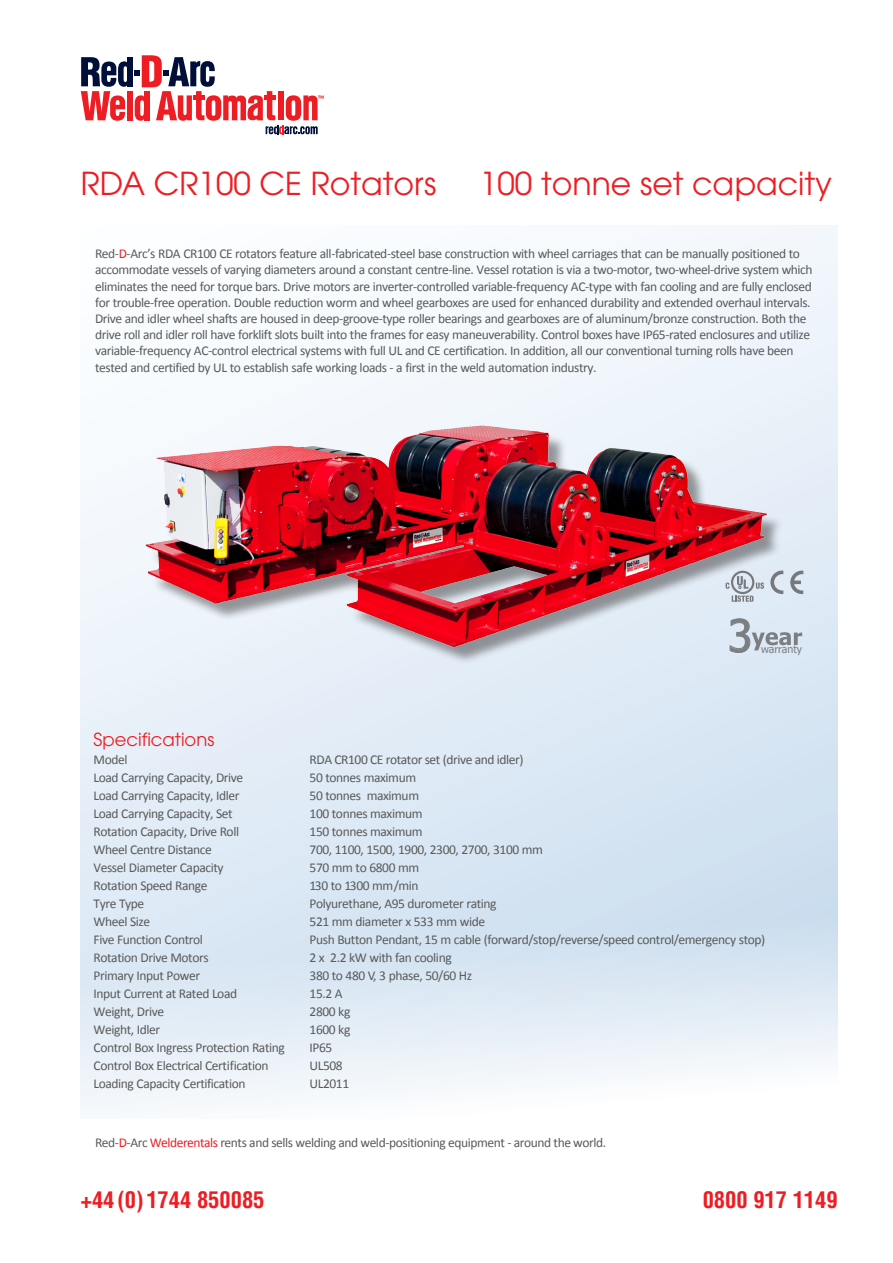
<style>
.page{position:relative;width:893px;height:1263px;background:#fff}
.page>*{position:absolute;margin:0;border:0;box-sizing:border-box;transform-origin:0 0}
.t1{font:44.4px "Tahoma";color:#7c7e81}
.t2{font:31.5px "Avant Garde";color:#ee1d23}
.t3{font:700 condensed 22.5px "Helvetica";color:#ee1d23}
.t4{font:18px "Avant Garde";color:#ee1d23}
.t5{font:13.5px/16.2px "Calibri";letter-spacing:-.03em;color:#595a59}
.t6{font:10.65px "Tahoma";color:#7c7e81}
.s1{color:#ee1d23}
</style>
<div class="page">
<svg style="left:81px;top:55px;width:243px;height:79px"></svg>
<img style="left:119px;top:416px;width:663px;height:248px">
<svg style="left:726px;top:571px;width:38px;height:31px"></svg>
<svg style="left:790px;top:571px;width:13px;height:23px"></svg>
<svg style="left:770px;top:571px;width:13px;height:23px"></svg>
<svg style="left:729px;top:618px;width:73px;height:35px;background:#c8d2dc"></svg>
<p class="t2" style="left:81px;top:165px;width:357px">RDA CR100 CE Rotators</p>
<p class="t2" style="left:480px;top:165px;width:353px">100 tonne set capacity</p>
<p class="t5" style="left:95px;top:246px;width:719px">Red-<span class="s1">D</span>-Arc’s RDA CR100 CE rotators feature all-fabricated-steel base construction with wheel carriages that can be manually positioned to accommodate vessels of varying diameters around a constant centre-line. Vessel rotation is via a two-motor, two-wheel-drive system which eliminates the need for torque bars. Drive motors are inverter-controlled variable-frequency AC-type with fan cooling and are fully enclosed for trouble-free operation. Double reduction worm and wheel gearboxes are used for enhanced durability and extended overhaul intervals.<br>Drive and idler wheel shafts are housed in deep-groove-type roller bearings and gearboxes are of aluminum/bronze construction. Both the drive roll and idler roll have forklift slots built into the frames for easy maneuverability. Control boxes have IP65-rated enclosures and utilize variable-frequency AC-control electrical systems with full UL and CE certification. In addition, all our conventional turning rolls have been tested and certified by UL to establish safe working loads - a first in the weld automation industry.</p>
<p class="t1" style="left:728px;top:606px;width:26px">3</p>
<p class="t6" style="left:761px;top:642px;width:43px">warranty</p>
<p class="t4" style="left:94px;top:729px;width:122px">Specifications</p>
<p class="t5" style="left:94px;top:752px;width:35px">Model</p>
<p class="t5" style="left:310px;top:752px;width:215px">RDA CR100 CE rotator set (drive and idler)</p>
<p class="t5" style="left:94px;top:770px;width:151px">Load Carrying Capacity, Drive</p>
<p class="t5" style="left:310px;top:770px;width:108px">50 tonnes maximum</p>
<p class="t5" style="left:94px;top:788px;width:147px">Load Carrying Capacity, Idler</p>
<p class="t5" style="left:310px;top:788px;width:111px">50 tonnes maximum</p>
<p class="t5" style="left:94px;top:806px;width:141px">Load Carrying Capacity, Set</p>
<p class="t5" style="left:310px;top:806px;width:115px">100 tonnes maximum</p>
<p class="t5" style="left:94px;top:824px;width:147px">Rotation Capacity, Drive Roll</p>
<p class="t5" style="left:310px;top:824px;width:115px">150 tonnes maximum</p>
<p class="t5" style="left:94px;top:842px;width:120px">Wheel Centre Distance</p>
<p class="t5" style="left:310px;top:842px;width:235px">700, 1100, 1500, 1900, 2300, 2700, 3100 mm</p>
<p class="t5" style="left:94px;top:860px;width:132px">Vessel Diameter Capacity</p>
<p class="t5" style="left:310px;top:860px;width:111px">570 mm to 6800 mm</p>
<p class="t5" style="left:94px;top:878px;width:116px">Rotation Speed Range</p>
<p class="t5" style="left:310px;top:878px;width:111px">130 to 1300 mm/min</p>
<p class="t5" style="left:94px;top:896px;width:52px">Tyre Type</p>
<p class="t5" style="left:310px;top:896px;width:188px">Polyurethane, A95 durometer rating</p>
<p class="t5" style="left:94px;top:914px;width:58px">Wheel Size</p>
<p class="t5" style="left:310px;top:914px;width:177px">521 mm diameter x 533 mm wide</p>
<p class="t5" style="left:94px;top:932px;width:111px">Five Function Control</p>
<p class="t5" style="left:310px;top:932px;width:457px">Push Button Pendant, 15 m cable (forward/stop/reverse/speed control/emergency stop)</p>
<p class="t5" style="left:94px;top:950px;width:117px">Rotation Drive Motors</p>
<p class="t5" style="left:310px;top:950px;width:144px">2 x 2.2 kW with fan cooling</p>
<p class="t5" style="left:94px;top:968px;width:108px">Primary Input Power</p>
<p class="t5" style="left:310px;top:968px;width:164px">380 to 480 V, 3 phase, 50/60 Hz</p>
<p class="t5" style="left:94px;top:986px;width:145px">Input Current at Rated Load</p>
<p class="t5" style="left:310px;top:986px;width:35px">15.2 A</p>
<p class="t5" style="left:94px;top:1004px;width:72px">Weight, Drive</p>
<p class="t5" style="left:310px;top:1004px;width:42px">2800 kg</p>
<p class="t5" style="left:94px;top:1022px;width:68px">Weight, Idler</p>
<p class="t5" style="left:310px;top:1022px;width:42px">1600 kg</p>
<p class="t5" style="left:94px;top:1040px;width:193px">Control Box Ingress Protection Rating</p>
<p class="t5" style="left:310px;top:1040px;width:24px">IP65</p>
<p class="t5" style="left:94px;top:1058px;width:177px">Control Box Electrical Certification</p>
<p class="t5" style="left:310px;top:1058px;width:35px">UL508</p>
<p class="t5" style="left:94px;top:1076px;width:153px">Loading Capacity Certification</p>
<p class="t5" style="left:310px;top:1076px;width:41px">UL2011</p>
<p class="t5" style="left:95px;top:1134px;width:513px">Red-<span class="s1">D</span>-Arc <span class="s1">Welderentals</span> rents and sells welding and weld-positioning equipment - around the world.</p>
<p class="t3" style="left:81px;top:1185px;width:185px">+44 (0) 1744 850085</p>
<p class="t3" style="left:703px;top:1185px;width:136px">0800 917 1149</p>
</div>
